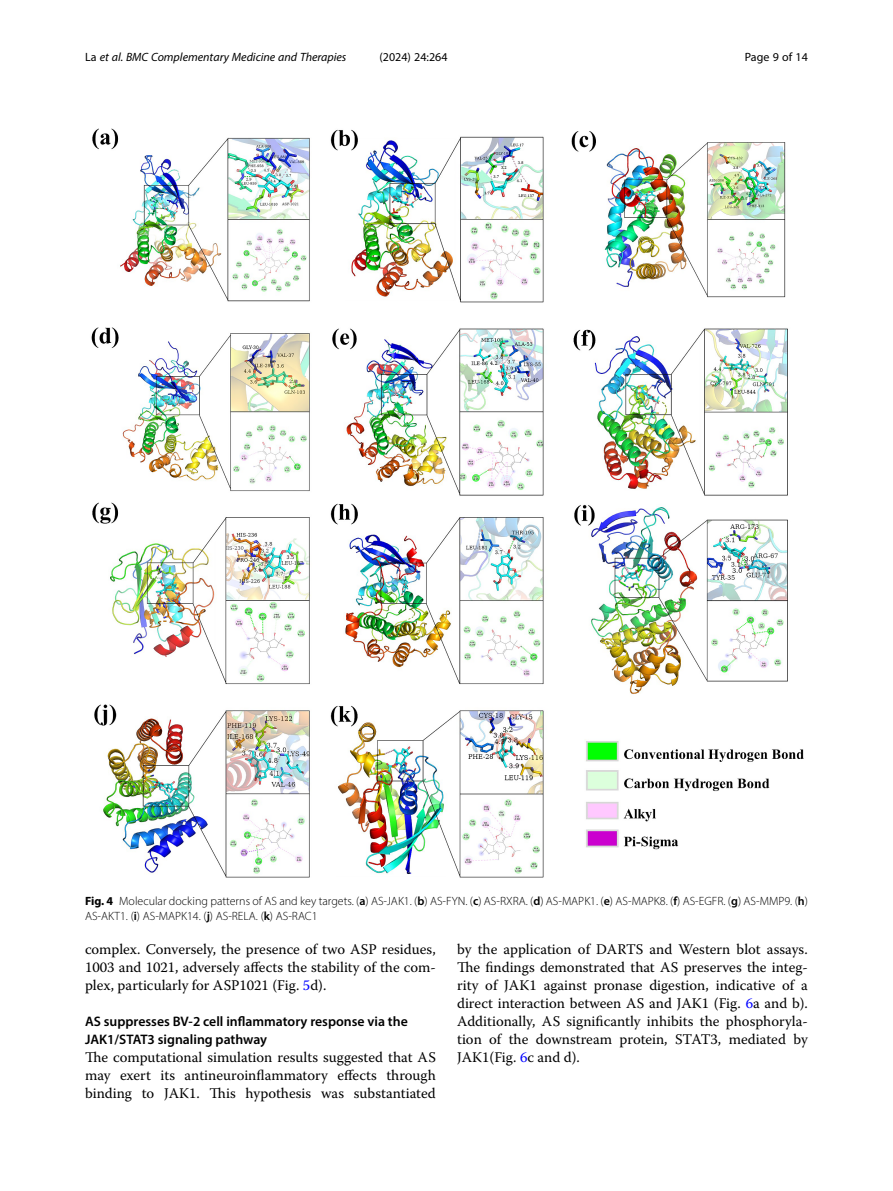
<style>
.page{position:relative;width:893px;height:1191px;background:#fff}
.page>*{position:absolute;margin:0;border:0;box-sizing:border-box;transform-origin:0 0}
.Body_Text{font:14.7px/18px "Warnock Pro";color:#000;text-align:justify}
.Head_2{font:600 13.8px/18px "Myriad Pro";color:#000}
.Figure_Caption{font:300 12px/15px "Myriad Pro";color:#000}
.t1{font:italic 12px "Myriad Pro";color:#000}
.t2{font:12px "Myriad Pro";color:#000}
.s1{font-style:normal}
.s2{font-weight:700}
.s3{font-weight:600}
.s4{color:#00f}
</style>
<div class="page">
<img style="left:91px;top:128px;width:713px;height:750px">
<p class="t1" style="left:85px;top:50px;width:263px"><span class="s1">La</span> et al. BMC Complementary Medicine and Therapies</p>
<p class="t2" style="left:379px;top:50px;width:70px">(2024) 24:264</p>
<p class="t2" style="left:745px;top:50px;width:65px">Page 9 of 14</p>
<p class="Figure_Caption" style="left:85px;top:893px;width:724px"><span class="s2">Fig. 4</span> Molecular docking patterns of AS and key targets. (<span class="s3">a</span>) AS-JAK1. (<span class="s3">b</span>) AS-FYN. (<span class="s3">c</span>) AS-RXRA. (<span class="s3">d</span>) AS-MAPK1. (<span class="s3">e</span>) AS-MAPK8. (<span class="s3">f</span>) AS-EGFR. (<span class="s3">g</span>) AS-MMP9. (<span class="s3">h</span>)<br>AS-AKT1. (<span class="s3">i</span>) AS-MAPK14. (<span class="s3">j</span>) AS-RELA. (<span class="s3">k</span>) AS-RAC1</p>
<p class="Body_Text" style="left:85px;top:940px;width:352px">complex. Conversely, the presence of two ASP residues, 1003 and 1021, adversely affects the stability of the com&shy;plex, particularly for ASP1021 (Fig. <span class="s4">5</span>d).</p>
<p class="Head_2" style="left:85px;top:1012px;width:324px">AS suppresses BV-2 cell inflammatory response via the<br>JAK1/STAT3 signaling pathway</p>
<p class="Body_Text" style="left:85px;top:1048px;width:352px">The computational simulation results suggested that AS may exert its antineuroinflammatory effects through binding to JAK1. This hypothesis was substantiated</p>
<p class="Body_Text" style="left:457px;top:940px;width:352px">by the application of DARTS and Western blot assays.<br>The findings demonstrated that AS preserves the integ&shy;rity of JAK1 against pronase digestion, indicative of a direct interaction between AS and JAK1 (Fig. <span class="s4">6</span>a and b).<br>Additionally, AS significantly inhibits the phosphoryla&shy;tion of the downstream protein, STAT3, mediated by JAK1(Fig. <span class="s4">6</span>c and d).</p>
</div>
